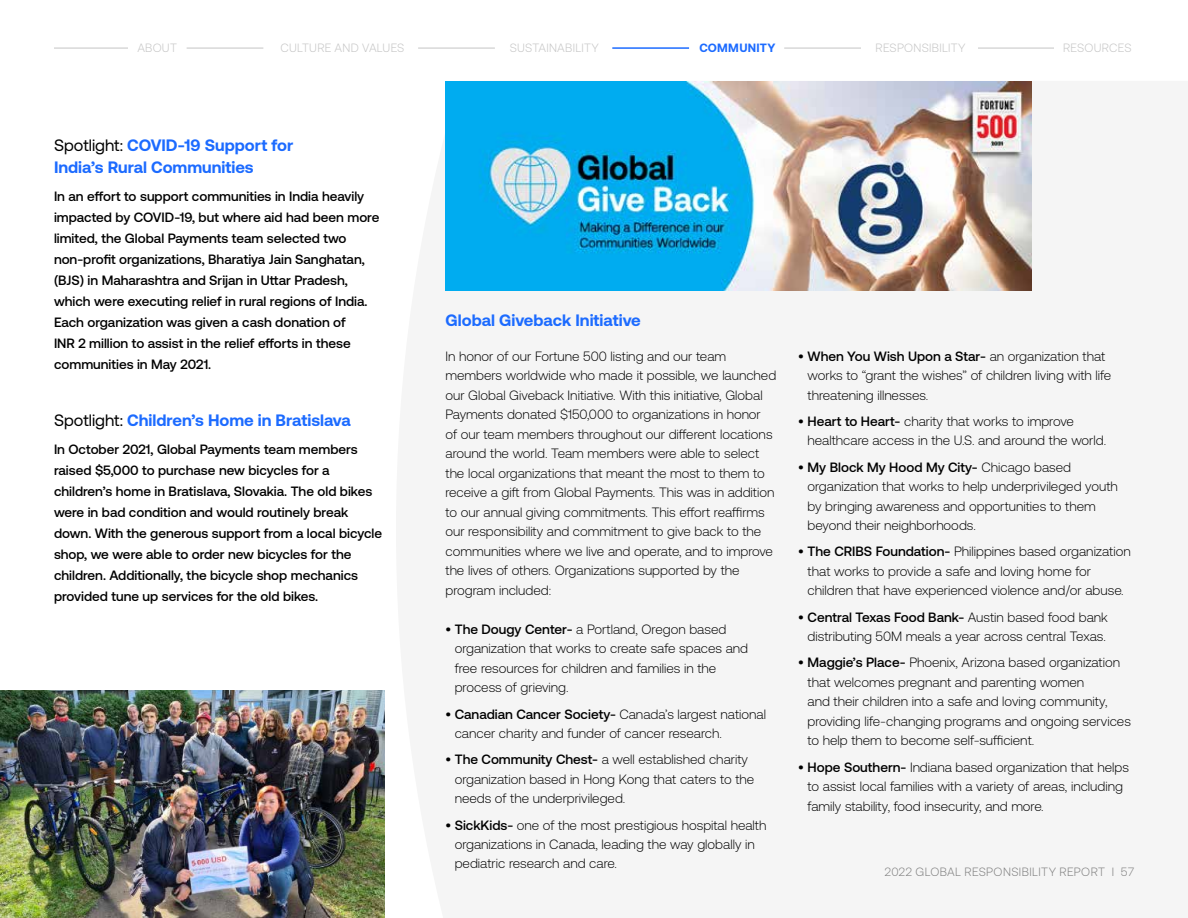
<style>
.page{position:relative;width:1188px;height:918px;background:#fff}
.page>*{position:absolute;margin:0;border:0;box-sizing:border-box;transform-origin:0 0}
.t1{font:700 16.5px/22.5px "GP Commerce";color:#1c6bff}
.t2{font:300 13.5px/19.5px "GP Commerce";color:#000}
.t3{font:500 13.5px/21px "GP Commerce";color:#000}
.t4{font:300 12px "GP Commerce";letter-spacing:.02em;color:#c4c4c4}
.t5{font:300 12px "GP Commerce";letter-spacing:.035em;color:#7e7e7e}
.t6{font:700 12px "GP Commerce";letter-spacing:.025em;color:#1c6bff}
.s1{font-weight:400;color:#000}
.s2{font-weight:500}
</style>
<div class="page">
<img style="left:0;top:690px;width:384px;height:228px">
<img style="left:446px;top:81px;width:586px;height:209px">
<hr style="left:978px;top:48px;width:77px;height:1px;background:#c4c4c4">
<hr style="left:784px;top:48px;width:77px;height:1px;background:#c4c4c4">
<hr style="left:612px;top:47px;width:77px;height:2px;background:#1c6bff">
<hr style="left:418px;top:48px;width:77px;height:1px;background:#c4c4c4">
<hr style="left:187px;top:48px;width:76px;height:1px;background:#c4c4c4">
<hr style="left:54px;top:48px;width:75px;height:1px;background:#c4c4c4">
<p class="t4" style="left:137px;top:41px;width:41px">ABOUT</p>
<p class="t4" style="left:280px;top:41px;width:125px">CULTURE AND VALUES</p>
<p class="t4" style="left:510px;top:41px;width:91px">SUSTAINABILITY</p>
<p class="t6" style="left:699px;top:41px;width:78px">COMMUNITY</p>
<p class="t4" style="left:876px;top:41px;width:92px">RESPONSIBILITY</p>
<p class="t4" style="left:1063px;top:41px;width:70px">RESOURCES</p>
<p class="t1" style="left:54px;top:134px;width:241px"><span class="s1">Spotlight:</span> COVID-19 Support for<br>India’s Rural Communities</p>
<p class="t3" style="left:54px;top:186px;width:327px">In an effort to support communities in India heavily impacted by COVID-19, but where aid had been more limited, the Global Payments team selected two non-profit organizations, Bharatiya Jain Sanghatan, (BJS) in Maharashtra and Srijan in Uttar Pradesh, which were executing relief in rural regions of India.<br>Each organization was given a cash donation of<br>INR 2 million to assist in the relief efforts in these communities in May 2021.</p>
<p class="t1" style="left:54px;top:409px;width:298px"><span class="s1">Spotlight:</span> Children’s Home in Bratislava</p>
<p class="t3" style="left:54px;top:439px;width:330px">In October 2021, Global Payments team members raised $5,000 to purchase new bicycles for a children’s home in Bratislava, Slovakia. The old bikes were in bad condition and would routinely break down. With the generous support from a local bicycle shop, we were able to order new bicycles for the children. Additionally, the bicycle shop mechanics provided tune up services for the old bikes.</p>
<p class="t1" style="left:446px;top:309px;width:197px">Global Giveback Initiative</p>
<p class="t2" style="left:446px;top:346px;width:332px">In honor of our Fortune 500 listing and our team members worldwide who made it possible, we launched our Global Giveback Initiative. With this initiative, Global Payments donated $150,000 to organizations in honor<br>of our team members throughout our different locations around the world. Team members were able to select the local organizations that meant the most to them to receive a gift from Global Payments. This was in addition to our annual giving commitments. This effort reaffirms our responsibility and commitment to give back to the communities where we live and operate, and to improve the lives of others. Organizations supported by the program included:</p>
<p class="t2" style="left:455px;top:619px;width:295px;text-indent:-9px"><span class="s2">• The Dougy Center-</span> a Portland, Oregon based organization that works to create safe spaces and free resources for children and families in the process of grieving.</p>
<p class="t2" style="left:455px;top:704px;width:313px;text-indent:-9px"><span class="s2">• Canadian Cancer Society-</span> Canada’s largest national cancer charity and funder of cancer research.</p>
<p class="t2" style="left:455px;top:750px;width:301px;text-indent:-9px"><span class="s2">• The Community Chest-</span> a well established charity organization based in Hong Kong that caters to the needs of the underprivileged.</p>
<p class="t2" style="left:455px;top:815px;width:313px;text-indent:-9px"><span class="s2">• SickKids-</span> one of the most prestigious hospital health organizations in Canada, leading the way globally in pediatric research and care.</p>
<p class="t2" style="left:808px;top:346px;width:305px;text-indent:-9px"><span class="s2">• When You Wish Upon a Star-</span> an organization that works to “grant the wishes” of children living with life threatening illnesses.</p>
<p class="t2" style="left:808px;top:412px;width:300px;text-indent:-9px"><span class="s2">• Heart to Heart-</span> charity that works to improve healthcare access in the U.S. and around the world.</p>
<p class="t2" style="left:808px;top:457px;width:312px;text-indent:-9px"><span class="s2">• My Block My Hood My City-</span> Chicago based organization that works to help underprivileged youth by bringing awareness and opportunities to them beyond their neighborhoods.</p>
<p class="t2" style="left:808px;top:542px;width:325px;text-indent:-9px"><span class="s2">• The CRIBS Foundation-</span> Philippines based organization that works to provide a safe and loving home for children that have experienced violence and/or abuse.</p>
<p class="t2" style="left:798px;top:607px;width:311px;text-align:center"><span class="s2">• Central Texas Food Bank-</span> Austin based food bank distributing 50M meals a year across central Texas.</p>
<p class="t2" style="left:808px;top:653px;width:325px;text-indent:-9px"><span class="s2">• Maggie’s Place-</span> Phoenix, Arizona based organization that welcomes pregnant and parenting women<br>and their children into a safe and loving community, providing life-changing programs and ongoing services to help them to become self-sufficient.</p>
<p class="t2" style="left:808px;top:757px;width:323px;text-indent:-9px"><span class="s2">• Hope Southern-</span> Indiana based organization that helps to assist local families with a variety of areas, including family stability, food insecurity, and more.</p>
<p class="t5" style="left:885px;top:865px;width:251px">2022 GLOBAL RESPONSIBILITY REPORT | 57</p>
</div>
